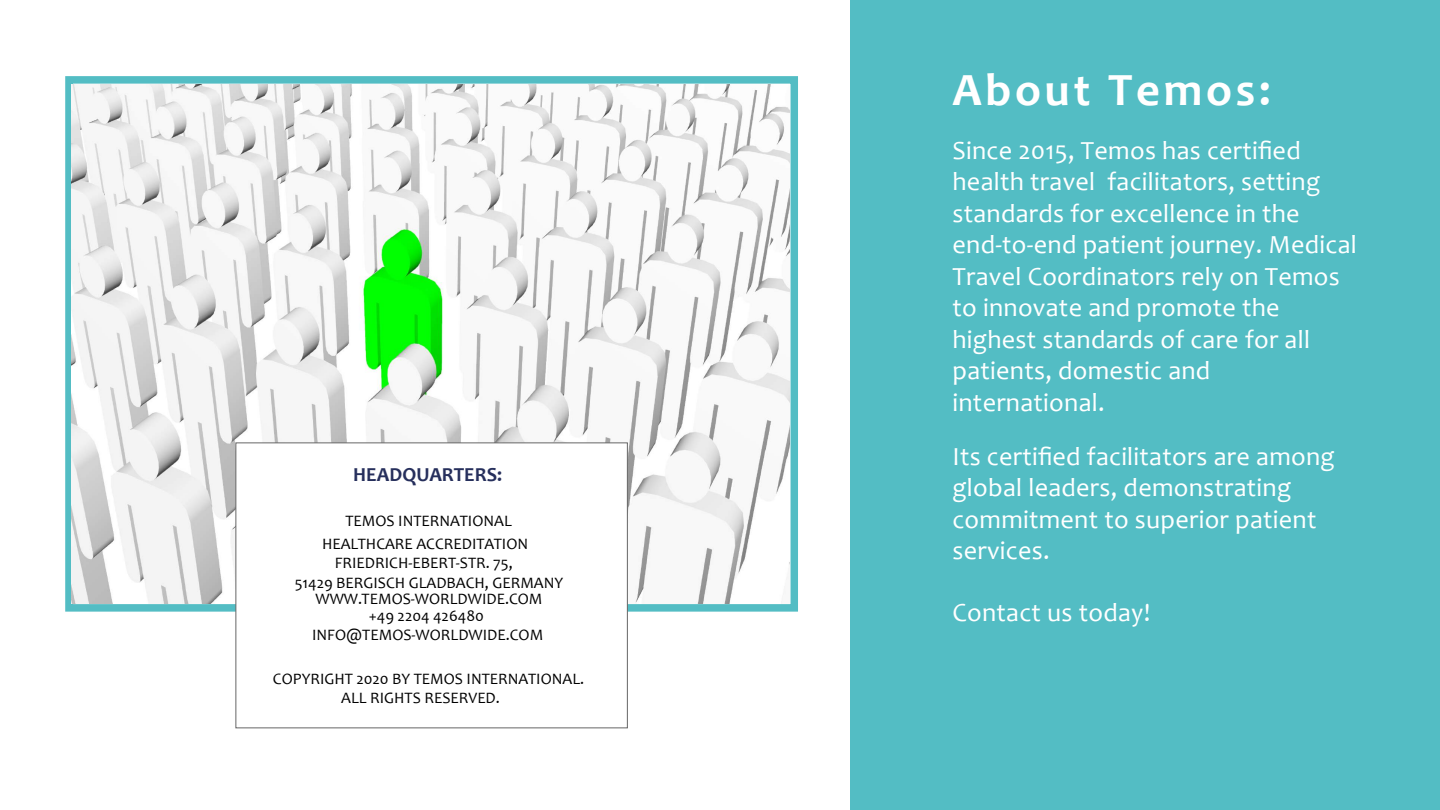
<style>
.page{position:relative;width:1440px;height:810px;background:#fff}
.page>*{position:absolute;margin:0;border:0;box-sizing:border-box;transform-origin:0 0}
.t1{font:700 46.5px "Candara";letter-spacing:.08em;color:#fff}
.t2{font:26.25px/31.5px "Candara";letter-spacing:.01em;color:#fff}
.t3{font:700 19.95px "Candara";color:#262f5c}
.t4{font:15.98px/19.2px "Candara";color:#000;text-align:center}
</style>
<div class="page">
<div style="left:65px;top:76px;width:733px;height:536px;border:8px solid #53bdc4"></div>
<img style="left:71px;top:85px;width:719px;height:519px">
<div style="left:236px;top:442px;width:392px;height:286px;background:#fff;border:1px solid #666"></div>
<div style="left:850px;top:0;width:590px;height:810px;background:#53bdc4"></div>
<p class="t3" style="left:353px;top:463px;width:150px">HEADQUARTERS:</p>
<p class="t4" style="left:322px;top:509px;width:208px;line-height:23.2px">TEMOS INTERNATIONAL<br>HEALTHCARE ACCREDITATION</p>
<p class="t4" style="left:295px;top:553px;width:270px;text-align:left;text-indent:40px">FRIEDRICH-EBERT-STR. 75,<br>51429 BERGISCH GLADBACH, GERMANY</p>
<p class="t4" style="left:316px;top:590px;width:229px;line-height:16.5px">WWW.TEMOS-WORLDWIDE.COM +49 2204 426480</p>
<p class="t4" style="left:312px;top:625px;width:233px">INFO@TEMOS-WORLDWIDE.COM</p>
<p class="t4" style="left:341px;top:669px;width:244px;text-align:left;text-indent:-68px">COPYRIGHT 2020 BY TEMOS INTERNATIONAL.<br>ALL RIGHTS RESERVED.</p>
<h1 class="t1" style="left:953px;top:62px;width:320px">About Temos:</h1>
<p class="t2" style="left:953px;top:134px;width:406px">Since 2015, Temos has certified health travel facilitators, setting standards for excellence in the end-to-end patient journey. Medical<br>Travel Coordinators rely on Temos to innovate and promote the highest standards of care for all patients, domestic and international.</p>
<p class="t2" style="left:953px;top:440px;width:384px">Its certified facilitators are among global leaders, demonstrating commitment to superior patient services.</p>
<p class="t2" style="left:953px;top:596px;width:199px">Contact us today!</p>
</div>
